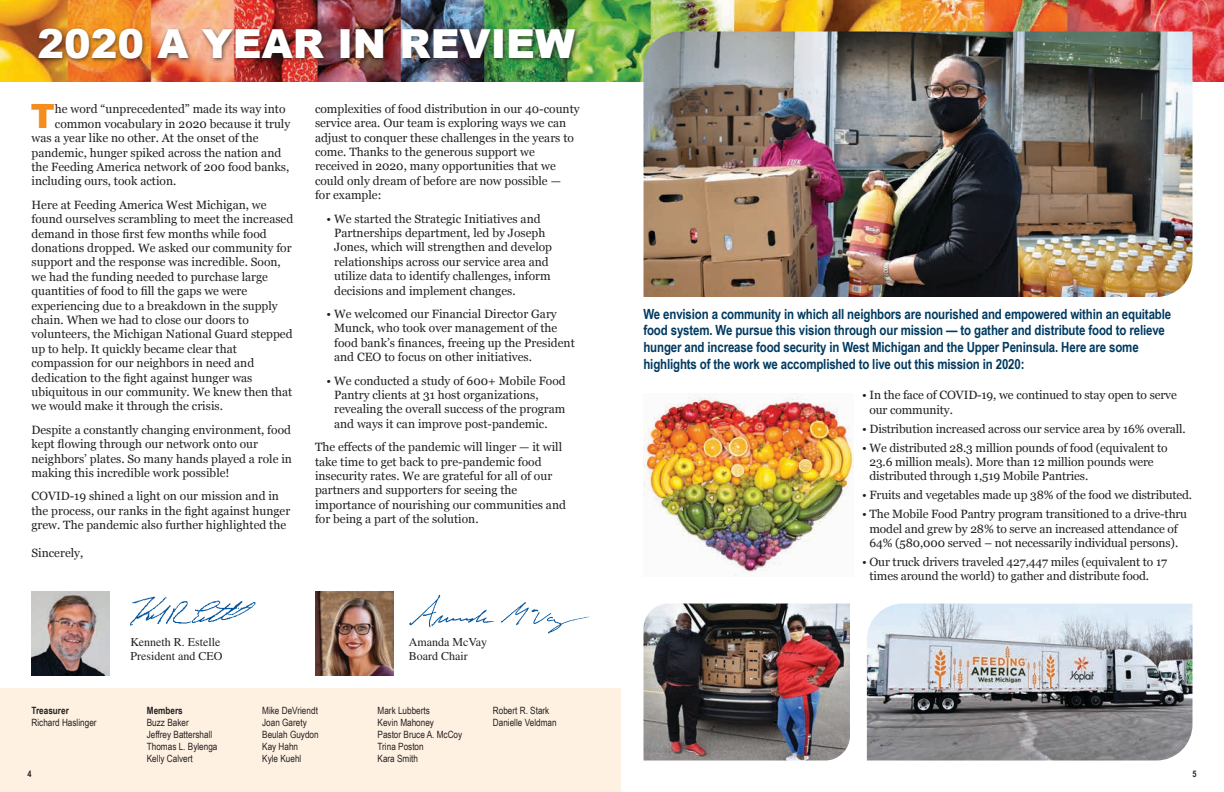
<style>
.page{position:relative;width:1224px;height:792px;background:#fff}
.page>*{position:absolute;margin:0;border:0;box-sizing:border-box;transform-origin:0 0}
.t1{font:900 40px "Arial";color:#fff}
.t2{font:900 33.5px "Arial";color:#f48c1e}
.t3{font:700 14px/16.8px "Arial Narrow";letter-spacing:-.01em;color:#003a60}
.t4{font:12px/14.4px "Georgia";color:#231f20}
.t5{font:12px/14.4px "Times LT Std";color:#231f20}
.t6{font:10px/12px "Arial Narrow";color:#231f20}
.t7{font:700 10px "Arial Narrow";color:#231f20}
.t8{font:700 9px "Arial Narrow";color:#231f20}
</style>
<div class="page">
<img style="left:0;top:0;width:1224px;height:81px">
<div style="left:1px;top:689px;width:620px;height:103px;background:#fff1e2"></div>
<div style="left:36px;top:26px;width:545px;height:38px;background:#231f20;opacity:.75"></div>
<img style="left:32px;top:592px;width:77px;height:84px">
<img style="left:315px;top:592px;width:78px;height:84px">
<img style="left:130px;top:596px;width:126px;height:30px">
<img style="left:644px;top:32px;width:548px;height:265px">
<img style="left:644px;top:604px;width:206px;height:156px">
<img style="left:867px;top:604px;width:325px;height:156px">
<img style="left:644px;top:394px;width:210px;height:183px">
<img style="left:409px;top:594px;width:181px;height:40px">
<h1 class="t1" style="left:37px;top:15px;width:539px">2020 A YEAR IN REVIEW</h1>
<h2 class="t2" style="left:31px;top:91px;width:26px">T</h2>
<p class="t4" style="left:55px;top:101px;width:232px">he word “unprecedented” made its way into</p>
<p class="t4" style="left:55px;top:116px;width:237px">common vocabulary in 2020 because it truly</p>
<p class="t4" style="left:32px;top:130px;width:229px">was a year like no other. At the onset of the</p>
<p class="t4" style="left:32px;top:145px;width:251px">pandemic, hunger spiked across the nation and</p>
<p class="t4" style="left:32px;top:159px;width:259px">the Feeding America network of 200 food banks,</p>
<p class="t4" style="left:32px;top:173px;width:146px">including ours, took action.</p>
<p class="t4" style="left:32px;top:197px;width:263px">Here at Feeding America West Michigan, we found ourselves scrambling to meet the increased demand in those first few months while food donations dropped. We asked our community for support and the response was incredible. Soon, we had the funding needed to purchase large quantities of food to fill the gaps we were experiencing due to a breakdown in the supply chain. When we had to close our doors to volunteers, the Michigan National Guard stepped up to help. It quickly became clear that compassion for our neighbors in need and dedication to the fight against hunger was ubiquitous in our community. We knew then that we would make it through the crisis.</p>
<p class="t4" style="left:32px;top:422px;width:262px">Despite a constantly changing environment, food kept flowing through our network onto our neighbors’ plates. So many hands played a role in making this incredible work possible!</p>
<p class="t4" style="left:32px;top:488px;width:260px">COVID-19 shined a light on our mission and in the process, our ranks in the fight against hunger grew. The pandemic also further highlighted the</p>
<p class="t4" style="left:32px;top:545px;width:53px">Sincerely,</p>
<p class="t4" style="left:315px;top:101px;width:266px">complexities of food distribution in our 40-county service area. Our team is exploring ways we can adjust to conquer these challenges in the years to come. Thanks to the generous support we received in 2020, many opportunities that we could only dream of before are now possible —<br>for example:</p>
<p class="t4" style="left:334px;top:211px;width:219px;text-indent:-8px">• We started the Strategic Initiatives and Partnerships department, led by Joseph Jones, which will strengthen and develop relationships across our service area and utilize data to identify challenges, inform decisions and implement changes.</p>
<p class="t4" style="left:334px;top:306px;width:242px;text-indent:-8px">• We welcomed our Financial Director Gary Munck, who took over management of the food bank’s finances, freeing up the President and CEO to focus on other initiatives.</p>
<p class="t4" style="left:334px;top:373px;width:233px;text-indent:-8px">• We conducted a study of 600+ Mobile Food Pantry clients at 31 host organizations, revealing the overall success of the program and ways it can improve post-pandemic.</p>
<p class="t4" style="left:315px;top:439px;width:252px">The effects of the pandemic will linger — it will take time to get back to pre-pandemic food insecurity rates. We are grateful for all of our partners and supporters for seeing the importance of nourishing our communities and for being a part of the solution.</p>
<p class="t7" style="left:32px;top:703px;width:39px">Treasurer</p>
<p class="t6" style="left:32px;top:716px;width:67px">Richard Haslinger</p>
<p class="t5" style="left:130px;top:635px;width:93px">Kenneth R. Estelle<br>President and CEO</p>
<p class="t5" style="left:409px;top:635px;width:80px">Amanda McVay<br>Board Chair</p>
<p class="t7" style="left:147px;top:703px;width:37px">Members</p>
<p class="t6" style="left:147px;top:716px;width:72px">Buzz Baker<br>Jeffrey Battershall<br>Thomas L. Bylenga<br>Kelly Calvert</p>
<p class="t6" style="left:262px;top:704px;width:58px">Mike DeVriendt<br>Joan Garety<br>Beulah Guydon<br>Kay Hahn<br>Kyle Kuehl</p>
<p class="t6" style="left:378px;top:704px;width:86px">Mark Lubberts<br>Kevin Mahoney<br>Pastor Bruce A. McCoy<br>Trina Poston<br>Kara Smith</p>
<p class="t6" style="left:493px;top:704px;width:65px">Robert R. Stark<br>Danielle Veldman</p>
<p class="t3" style="left:643px;top:305px;width:529px">We envision a community in which all neighbors are nourished and empowered within an equitable food system. We pursue this vision through our mission — to gather and distribute food to relieve hunger and increase food security in West Michigan and the Upper Peninsula. Here are some highlights of the work we accomplished to live out this mission in 2020:</p>
<p class="t4" style="left:869px;top:388px;width:309px;text-indent:-7px">• In the face of COVID-19, we continued to stay open to serve our community.</p>
<p class="t4" style="left:862px;top:421px;width:325px">• Distribution increased across our service area by 16% overall.</p>
<p class="t4" style="left:869px;top:440px;width:300px;text-indent:-7px">• We distributed 28.3 million pounds of food (equivalent to<br>23.6 million meals). More than 12 million pounds were distributed through 1,519 Mobile Pantries.</p>
<p class="t4" style="left:862px;top:487px;width:332px">• Fruits and vegetables made up 38% of the food we distributed.</p>
<p class="t4" style="left:862px;top:506px;width:327px;text-align:center">• The Mobile Food Pantry program transitioned to a drive-thru model and grew by 28% to serve an increased attendance of<br>64% (580,000 served – not necessarily individual persons).</p>
<p class="t4" style="left:869px;top:554px;width:299px;text-indent:-7px">• Our truck drivers traveled 427,447 miles (equivalent to 17 times around the world) to gather and distribute food.</p>
<p class="t8" style="left:27px;top:767px;width:6px">4</p>
<p class="t8" style="left:1192px;top:767px;width:6px">5</p>
</div>
